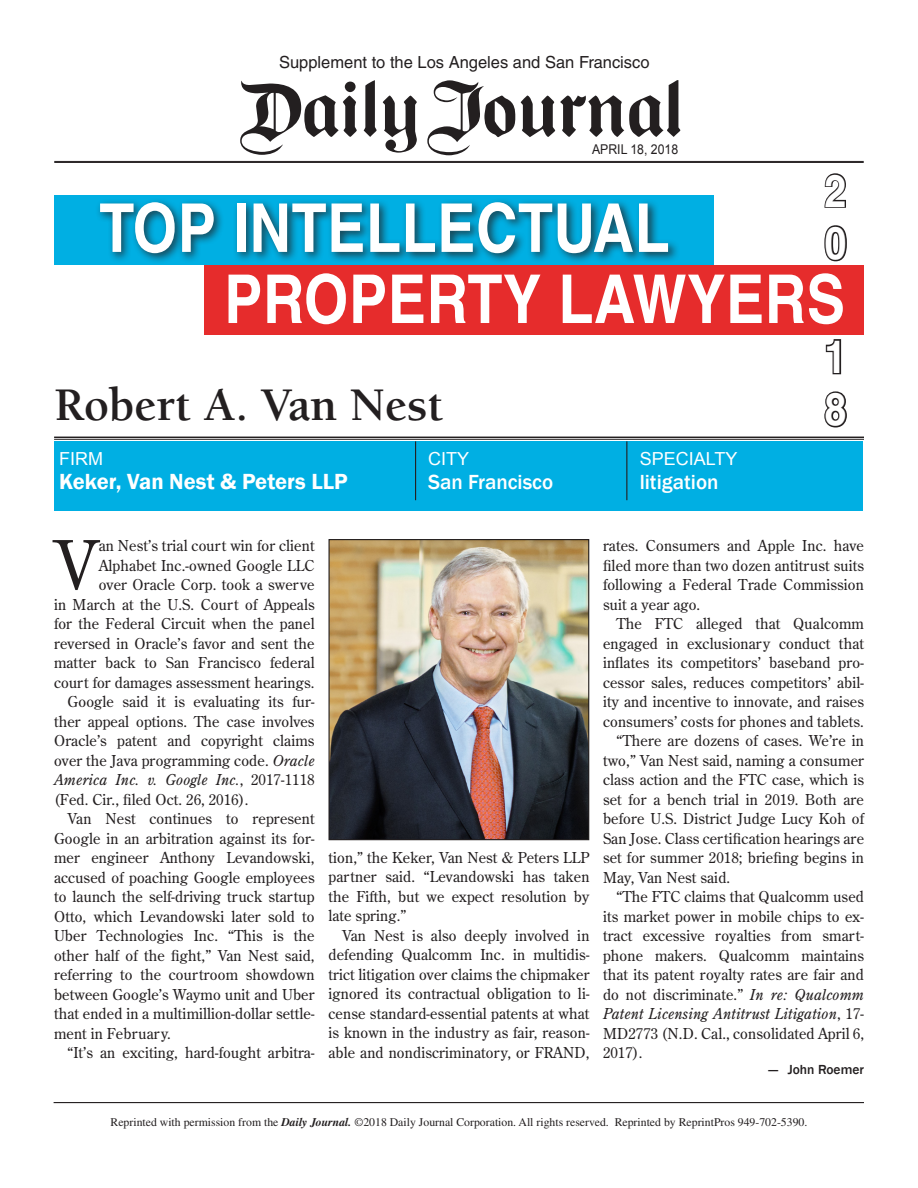
<style>
.page{position:relative;width:918px;height:1188px;background:#fff}
.page>*{position:absolute;margin:0;border:0;box-sizing:border-box;transform-origin:0 0}
.t1{font:68.25px "Century Old Style";color:#231f20}
.t2{font:700 67.35px "Helvetica";letter-spacing:.01em;color:#fff;scale:.85 1}
.DJ_24_B_Head{font:700 48px "Berkeley Std";letter-spacing:-.005em;color:#231f20}
.t3{font:700 45.3px "Helvetica";color:#fff;scale:.88 1}
.t4{font:600 22.5px "Franklin Gothic";color:#fff}
.t5{font:500 21px "Franklin Gothic";color:#fff}
.t6{font:18px "Arial";color:#fff}
.t7{font:16.65px "Helvetica";color:#231f20}
.t8{font:15px/19.5px "Century Old Style";letter-spacing:.01em;color:#231f20;text-align:justify}
.t9{font:13.5px "Arial";color:#231f20;scale:.91 1}
.t10{font:500 13.5px "Franklin Gothic";color:#231f20}
.t11{font:11.7px "Times";color:#231f20}
.s1{font-style:italic}
.s2{font-weight:700;font-style:italic}
</style>
<div class="page">
<div style="left:205px;top:266px;width:659px;height:69px;background:#e62c2c"></div>
<div style="left:55px;top:195px;width:659px;height:70px;background:#00afe3"></div>
<div style="left:55px;top:441px;width:808px;height:70px;background:#00afe3"></div>
<svg style="left:364px;top:80px;width:13px;height:57px"></svg>
<svg style="left:240px;top:81px;width:117px;height:74px"></svg>
<svg style="left:383px;top:96px;width:34px;height:57px"></svg>
<svg style="left:427px;top:80px;width:88px;height:75px"></svg>
<svg style="left:521px;top:80px;width:159px;height:57px"></svg>
<hr style="left:54px;top:439px;width:810px;height:1px;background:#231f20">
<hr style="left:54px;top:437px;width:810px;height:1px;background:#231f20">
<div style="left:95px;top:197px;width:585px;height:67px;background:#231f20;opacity:.75"></div>
<hr style="left:415px;top:441px;width:1px;height:59px;background:#231f20">
<hr style="left:626px;top:441px;width:1px;height:59px;background:#231f20">
<hr style="left:54px;top:162px;width:810px;height:1px;background:#231f20">
<hr style="left:54px;top:161px;width:810px;height:1px;background:#231f20">
<img style="left:331px;top:541px;width:256px;height:297px">
<div style="left:329px;top:539px;width:260px;height:301px;border:1px solid #231f20"></div>
<hr style="left:54px;top:1102px;width:810px;height:1px;background:#231f20">
<svg style="left:824px;top:173px;width:22px;height:35px"></svg>
<svg style="left:824px;top:225px;width:23px;height:37px"></svg>
<svg style="left:825px;top:339px;width:17px;height:36px"></svg>
<svg style="left:824px;top:391px;width:23px;height:37px"></svg>
<p class="t7" style="left:279px;top:52px;width:372px">Supplement to the Los Angeles and San Francisco</p>
<p class="t9" style="left:592px;top:140px;width:96px">APRIL 18, 2018</p>
<p class="t2" style="left:99px;top:187px;width:673px">TOP INTELLECTUAL</p>
<p class="t3" style="left:825px;top:163px;width:27px">2</p>
<p class="t3" style="left:825px;top:215px;width:27px">0</p>
<p class="t2" style="left:224px;top:258px;width:732px">PROPERTY LAWYERS</p>
<p class="DJ_24_B_Head" style="left:54px;top:379px;width:391px">Robert A. Van Nest</p>
<p class="t6" style="left:59px;top:447px;width:45px">FIRM</p>
<p class="t6" style="left:428px;top:447px;width:43px">CITY</p>
<p class="t6" style="left:640px;top:447px;width:99px">SPECIALTY</p>
<p class="t4" style="left:59px;top:468px;width:290px">Keker, Van Nest &amp; Peters LLP</p>
<p class="t5" style="left:428px;top:469px;width:126px">San Francisco</p>
<p class="t5" style="left:640px;top:469px;width:80px">litigation</p>
<p class="t3" style="left:825px;top:329px;width:27px">1</p>
<p class="t3" style="left:825px;top:382px;width:27px">8</p>
<p class="t8" style="left:54px;top:536px;width:262px;text-align:right">an Nest’s trial court win for client Alphabet Inc.-owned Google LLC<br>over Oracle Corp. took a swerve<br>in March at the U.S. Court of Appeals for the Federal Circuit when the panel reversed in Oracle’s favor and sent the matter back to San Francisco federal court for damages assessment hearings.</p>
<p class="t8" style="left:54px;top:692px;width:262px;text-indent:14px">Google said it is evaluating its fur&shy;ther appeal options. The case involves Oracle’s patent and copyright claims over the Java programming code. <span class="s1">Oracle America Inc. v. Google Inc.</span>, 2017-1118 (Fed. Cir., filed Oct. 26, 2016).</p>
<p class="t8" style="left:54px;top:809px;width:262px;text-indent:14px">Van Nest continues to represent Google in an arbitration against its for&shy;mer engineer Anthony Levandowski, accused of poaching Google employees to launch the self-driving truck startup Otto, which Levandowski later sold to Uber Technologies Inc. “This is the other half of the fight,” Van Nest said, referring to the courtroom showdown between Google’s Waymo unit and Uber that ended in a multimillion-dollar settle&shy;ment in February.</p>
<p class="t8" style="left:68px;top:1043px;width:249px">“It’s an exciting, hard-fought arbitra-</p>
<p class="t1" style="left:54px;top:521px;width:46px">V</p>
<p class="t8" style="left:328px;top:848px;width:263px">tion,” the Keker, Van Nest &amp; Peters LLP partner said. “Levandowski has taken the Fifth, but we expect resolution by late spring.”</p>
<p class="t8" style="left:328px;top:926px;width:263px;text-indent:14px">Van Nest is also deeply involved in defending Qualcomm Inc. in multidis&shy;trict litigation over claims the chipmaker ignored its contractual obligation to li&shy;cense standard-essential patents at what is known in the industry as fair, reason&shy;able and nondiscriminatory, or FRAND,</p>
<p class="t8" style="left:603px;top:536px;width:262px">rates. Consumers and Apple Inc. have filed more than two dozen antitrust suits following a Federal Trade Commission suit a year ago.</p>
<p class="t8" style="left:603px;top:614px;width:263px;text-indent:14px">The FTC alleged that Qualcomm engaged in exclusionary conduct that inflates its competitors’ baseband pro&shy;cessor sales, reduces competitors’ abil&shy;ity and incentive to innovate, and raises consumers’ costs for phones and tablets.</p>
<p class="t8" style="left:603px;top:731px;width:263px;text-indent:14px">“There are dozens of cases. We’re in two,” Van Nest said, naming a consumer class action and the FTC case, which is set for a bench trial in 2019. Both are before U.S. District Judge Lucy Koh of San Jose. Class certification hearings are set for summer 2018; briefing begins in May, Van Nest said.</p>
<p class="t8" style="left:603px;top:887px;width:263px;text-indent:14px">“The FTC claims that Qualcomm used its market power in mobile chips to ex&shy;tract excessive royalties from smart&shy;phone makers. Qualcomm maintains that its patent royalty rates are fair and do not discriminate.” <span class="s1">In re: Qualcomm Patent Licensing Antitrust Litigation</span>, 17- MD2773 (N.D. Cal., consolidated April 6, 2017).</p>
<p class="t10" style="left:769px;top:1061px;width:97px">— John Roemer</p>
<p class="t11" style="left:111px;top:1115px;width:698px">Reprinted with permission from the <span class="s2">Daily Journal.</span> ©2018 Daily Journal Corporation. All rights reserved. Reprinted by ReprintPros 949-702-5390.</p>
</div>
